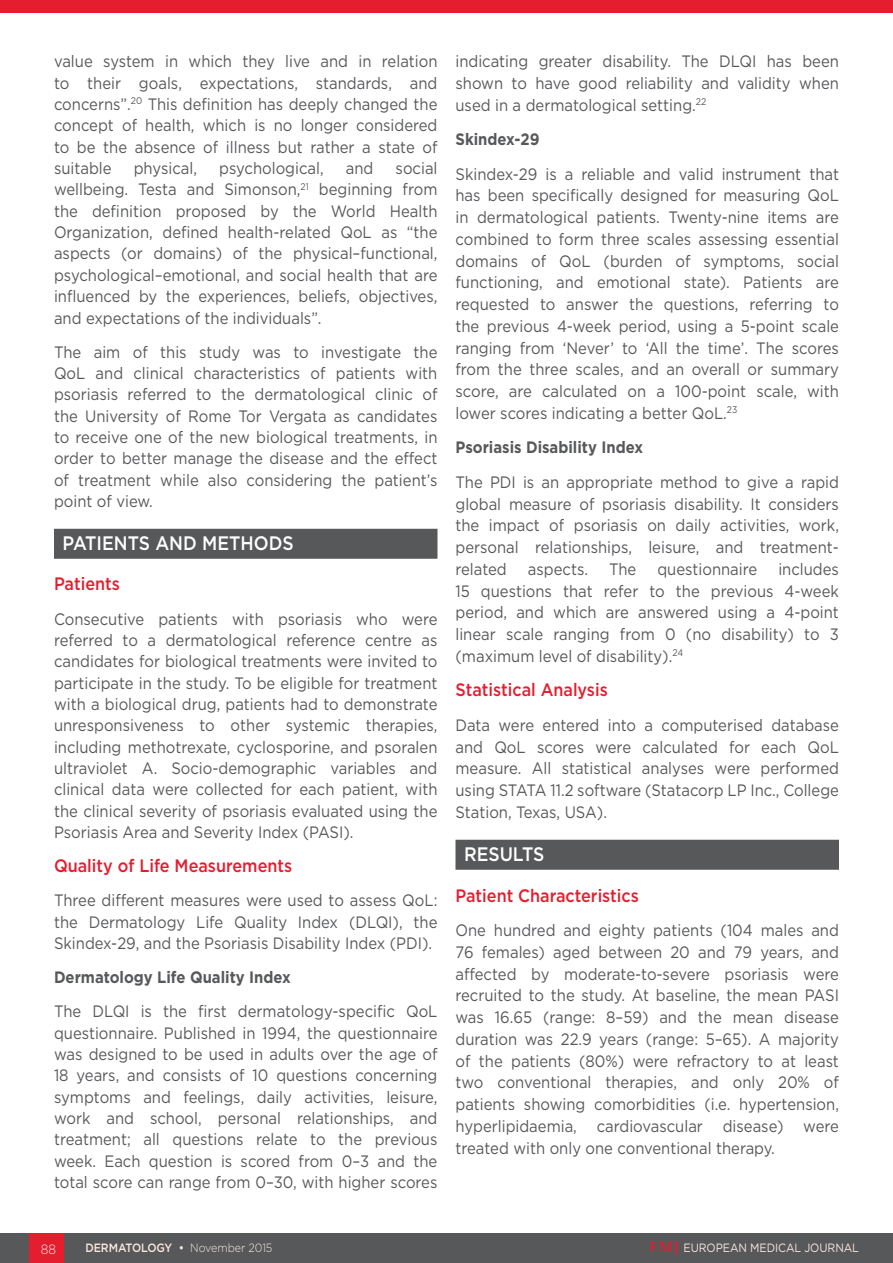
<style>
.page{position:relative;width:893px;height:1263px;background:#fff}
.page>*{position:absolute;margin:0;border:0;box-sizing:border-box;transform-origin:0 0}
._8__Heading_1{font:500 19.5px "Gotham";color:#fff;scale:.9 1}
._9__Heading_2{font:500 18px "Gotham";color:#e41d2f;scale:.9 1}
._11__Main_text{font:16.5px/21.3px "Gotham";color:#57585a;text-align:justify;scale:.9 1}
._10__Heading_3{font:700 16.5px "Gotham";color:#57585a;scale:.9 1}
.t1{font:300 13.5px "Gotham";color:#fce7de;scale:.9 1}
.t2{font:12px "Gotham";letter-spacing:-.005em;color:#fce7de;scale:.9 1}
.t3{font:500 12px "Gotham";letter-spacing:-.005em;color:#fce7de;scale:.9 1}
.s1{font-weight:300}
.s2{font-family:"Palatino Linotype";font-weight:700;font-size:15px;color:#e41d2f}
</style>
<div class="page">
<div style="left:0;top:1233px;width:893px;height:30px;background:#57585a"></div>
<div style="left:30px;top:1233px;width:34px;height:30px;background:#e41d2f"></div>
<div style="left:0;top:0;width:893px;height:12px;background:#e41d2f"></div>
<div style="left:54px;top:529px;width:383px;height:30px;background:#57585a"></div>
<div style="left:455px;top:840px;width:384px;height:30px;background:#57585a"></div>
<p class="_11__Main_text" style="left:54px;top:50px;width:428px">value system in which they live and in relation to their goals, expectations, standards, and concerns”.<sup>20</sup> This definition has deeply changed the concept of health, which is no longer considered to be the absence of illness but rather a state of suitable</p>
<p class="_11__Main_text" style="left:54px;top:157px;width:428px;text-indent:342px">social wellbeing. Testa and Simonson,<sup>21</sup> beginning from the definition proposed by the World Health Organization, defined health-related QoL as “the aspects (or domains) of the physical–functional, psychological–emotional, and social health that are influenced by the experiences, beliefs, objectives, and expectations of the individuals”.</p>
<p class="_11__Main_text" style="left:54px;top:341px;width:428px">The aim of this study was to investigate the QoL and clinical characteristics of patients with psoriasis referred to the dermatological clinic of the University of Rome Tor Vergata as candidates to receive one of the new biological treatments, in order to better manage the disease and the effect of treatment while also considering the patient’s point of view.</p>
<p class="_8__Heading_1" style="left:63px;top:531px;width:258px">PATIENTS AND METHODS</p>
<p class="_9__Heading_2" style="left:54px;top:572px;width:75px">Patients</p>
<p class="_11__Main_text" style="left:54px;top:608px;width:428px">Consecutive patients with psoriasis who were referred to a dermatological reference centre as candidates for biological treatments were invited to participate in the study. To be eligible for treatment with a biological drug, patients had to demonstrate unresponsiveness to other systemic therapies, including methotrexate, cyclosporine, and psoralen ultraviolet A. Socio-demographic variables and clinical data were collected for each patient, with the clinical severity of psoriasis evaluated using the Psoriasis Area and Severity Index (PASI).</p>
<p class="_9__Heading_2" style="left:54px;top:854px;width:266px">Quality of Life Measurements</p>
<p class="_11__Main_text" style="left:54px;top:889px;width:428px">Three different measures were used to assess QoL: the Dermatology Life Quality Index (DLQI), the Skindex-29, and the Psoriasis Disability Index (PDI).</p>
<p class="_10__Heading_3" style="left:54px;top:966px;width:265px">Dermatology Life Quality Index</p>
<p class="_11__Main_text" style="left:54px;top:1000px;width:428px">The DLQI is the first dermatology-specific QoL questionnaire. Published in 1994, the questionnaire was designed to be used in adults over the age of 18 years, and consists of 10 questions concerning symptoms and feelings, daily activities, leisure, work and school, personal relationships, and treatment; all questions relate to the previous week. Each question is scored from 0–3 and the total score can range from 0–30, with higher scores</p>
<p class="_11__Main_text" style="left:134px;top:157px;width:72px">physical,</p>
<p class="_11__Main_text" style="left:219px;top:157px;width:118px">psychological,</p>
<p class="_11__Main_text" style="left:346px;top:157px;width:32px">and</p>
<p class="_11__Main_text" style="left:455px;top:50px;width:428px;line-height:21.8px">indicating greater disability. The DLQI has been shown to have good reliability and validity when used in a dermatological setting.<sup>22</sup></p>
<p class="_10__Heading_3" style="left:455px;top:128px;width:95px">Skindex-29</p>
<p class="_11__Main_text" style="left:455px;top:163px;width:428px;line-height:21.8px">Skindex-29 is a reliable and valid instrument that has been specifically designed for measuring QoL in dermatological patients. Twenty-nine items are combined to form three scales assessing essential domains of QoL (burden of symptoms, social functioning, and emotional state). Patients are requested to answer the questions, referring to the previous 4-week period, using a 5-point scale ranging from ‘Never’ to ‘All the time’. The scores from the three scales, and an overall or summary score, are calculated on a 100-point scale, with lower scores indicating a better QoL.<sup>23</sup></p>
<p class="_10__Heading_3" style="left:455px;top:437px;width:210px">Psoriasis Disability Index</p>
<p class="_11__Main_text" style="left:455px;top:471px;width:428px;line-height:21.8px">The PDI is an appropriate method to give a rapid global measure of psoriasis disability. It considers the impact of psoriasis on daily activities, work, personal relationships, leisure, and treatment&shy;related</p>
<p class="_11__Main_text" style="left:455px;top:558px;width:428px;line-height:21.8px;text-indent:323px">includes 15 questions that refer to the previous 4-week period, and which are answered using a 4-point linear scale ranging from 0 (no disability) to 3 (maximum level of disability).<sup>24</sup></p>
<p class="_9__Heading_2" style="left:455px;top:678px;width:171px">Statistical Analysis</p>
<p class="_11__Main_text" style="left:455px;top:714px;width:428px;line-height:21.8px">Data were entered into a computerised database and QoL scores were calculated for each QoL measure. All statistical analyses were performed using STATA 11.2 software (Statacorp LP Inc., College Station, Texas, USA).</p>
<p class="_8__Heading_1" style="left:464px;top:841px;width:91px">RESULTS</p>
<p class="_9__Heading_2" style="left:455px;top:883px;width:205px">Patient Characteristics</p>
<p class="_11__Main_text" style="left:455px;top:919px;width:428px;line-height:21.8px">One hundred and eighty patients (104 males and 76 females) aged between 20 and 79 years, and affected by moderate-to-severe psoriasis were recruited to the study. At baseline, the mean PASI was 16.65 (range: 8–59) and the mean disease duration was 22.9 years (range: 5–65). A majority of the patients (80%) were refractory to at least two conventional therapies, and only 20% of patients showing comorbidities (i.e. hypertension, hyperlipidaemia, cardiovascular disease) were treated with only one conventional therapy.</p>
<p class="_11__Main_text" style="left:528px;top:558px;width:68px">aspects.</p>
<p class="_11__Main_text" style="left:609px;top:558px;width:32px">The</p>
<p class="_11__Main_text" style="left:657px;top:558px;width:112px">questionnaire</p>
<p class="t1" style="left:41px;top:1240px;width:18px">88</p>
<p class="t3" style="left:85px;top:1240px;width:209px">DERMATOLOGY • <span class="s1">November 2015</span></p>
<p class="t2" style="left:650px;top:1240px;width:234px"><span class="s2">EMJ</span> EUROPEAN MEDICAL JOURNAL</p>
</div>
